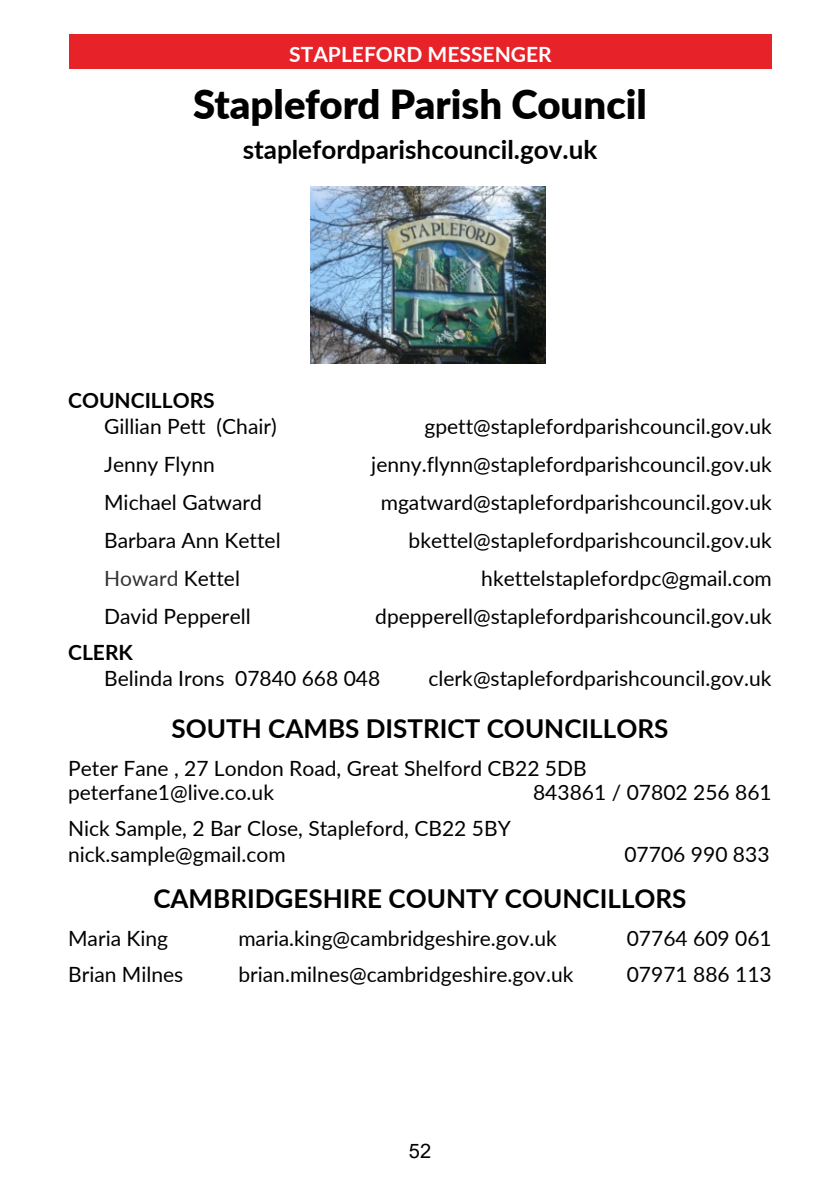
<style>
.page{position:relative;width:840px;height:1191px;background:#fff}
.page>*{position:absolute;margin:0;border:0;box-sizing:border-box;transform-origin:0 0}
.t1{font:900 40px "Lato";color:#000}
.t2{font:700 26px "Lato";color:#000}
.t3{font:21px/24px "Lato";color:#000}
.t4{font:700 21px "Lato";color:#fff}
.t5{font:700 21px "Lato";color:#000}
.t6{font:21px "Lato";color:#323335}
.t7{font:20px "Arial";color:#000}
.s1{color:#000}
</style>
<div class="page">
<div style="left:69px;top:34px;width:702px;height:34px;background:#e72229"></div>
<img style="left:310px;top:187px;width:235px;height:176px">
<p class="t4" style="left:289px;top:45px;width:264px">STAPLEFORD MESSENGER</p>
<h1 class="t1" style="left:193px;top:87px;width:455px">Stapleford Parish Council</h1>
<p class="t2" style="left:242px;top:138px;width:356px">staplefordparishcouncil.gov.uk</p>
<p class="t5" style="left:68px;top:390px;width:148px">COUNCILLORS</p>
<p class="t3" style="left:104px;top:415px;width:174px">Gillian Pett (Chair)</p>
<p class="t3" style="left:424px;top:415px;width:348px">gpett@staplefordparishcouncil.gov.uk</p>
<p class="t3" style="left:104px;top:453px;width:112px">Jenny Flynn</p>
<p class="t3" style="left:371px;top:453px;width:402px">jenny.flynn@staplefordparishcouncil.gov.uk</p>
<p class="t3" style="left:104px;top:491px;width:159px">Michael Gatward</p>
<p class="t3" style="left:380px;top:491px;width:392px">mgatward@staplefordparishcouncil.gov.uk</p>
<p class="t3" style="left:104px;top:529px;width:178px">Barbara Ann Kettel</p>
<p class="t3" style="left:408px;top:529px;width:364px">bkettel@staplefordparishcouncil.gov.uk</p>
<p class="t6" style="left:104px;top:568px;width:137px">Howard <span class="s1">Kettel</span></p>
<p class="t3" style="left:481px;top:567px;width:292px">hkettelstaplefordpc@gmail.com</p>
<p class="t3" style="left:104px;top:605px;width:148px">David Pepperell</p>
<p class="t3" style="left:375px;top:605px;width:398px">dpepperell@staplefordparishcouncil.gov.uk</p>
<p class="t5" style="left:68px;top:642px;width:66px">CLERK</p>
<p class="t3" style="left:104px;top:667px;width:277px">Belinda Irons 07840 668 048</p>
<p class="t3" style="left:428px;top:667px;width:344px">clerk@staplefordparishcouncil.gov.uk</p>
<p class="t2" style="left:171px;top:716px;width:498px">SOUTH CAMBS DISTRICT COUNCILLORS</p>
<p class="t3" style="left:68px;top:757px;width:520px">Peter Fane , 27 London Road, Great Shelford CB22 5DB peterfane1@live.co.uk</p>
<p class="t3" style="left:532px;top:781px;width:240px">843861 / 07802 256 861</p>
<p class="t3" style="left:68px;top:816px;width:444px;line-height:26px">Nick Sample, 2 Bar Close, Stapleford, CB22 5BY nick.sample@gmail.com</p>
<p class="t3" style="left:624px;top:843px;width:147px">07706 990 833</p>
<p class="t2" style="left:153px;top:886px;width:534px">CAMBRIDGESHIRE COUNTY COUNCILLORS</p>
<p class="t3" style="left:68px;top:927px;width:101px">Maria King</p>
<p class="t3" style="left:238px;top:927px;width:320px">maria.king@cambridgeshire.gov.uk</p>
<p class="t3" style="left:626px;top:927px;width:147px">07764 609 061</p>
<p class="t3" style="left:68px;top:963px;width:117px">Brian Milnes</p>
<p class="t3" style="left:238px;top:963px;width:336px">brian.milnes@cambridgeshire.gov.uk</p>
<p class="t3" style="left:626px;top:963px;width:147px">07971 886 113</p>
<p class="t7" style="left:408px;top:1143px;width:24px">52</p>
</div>
